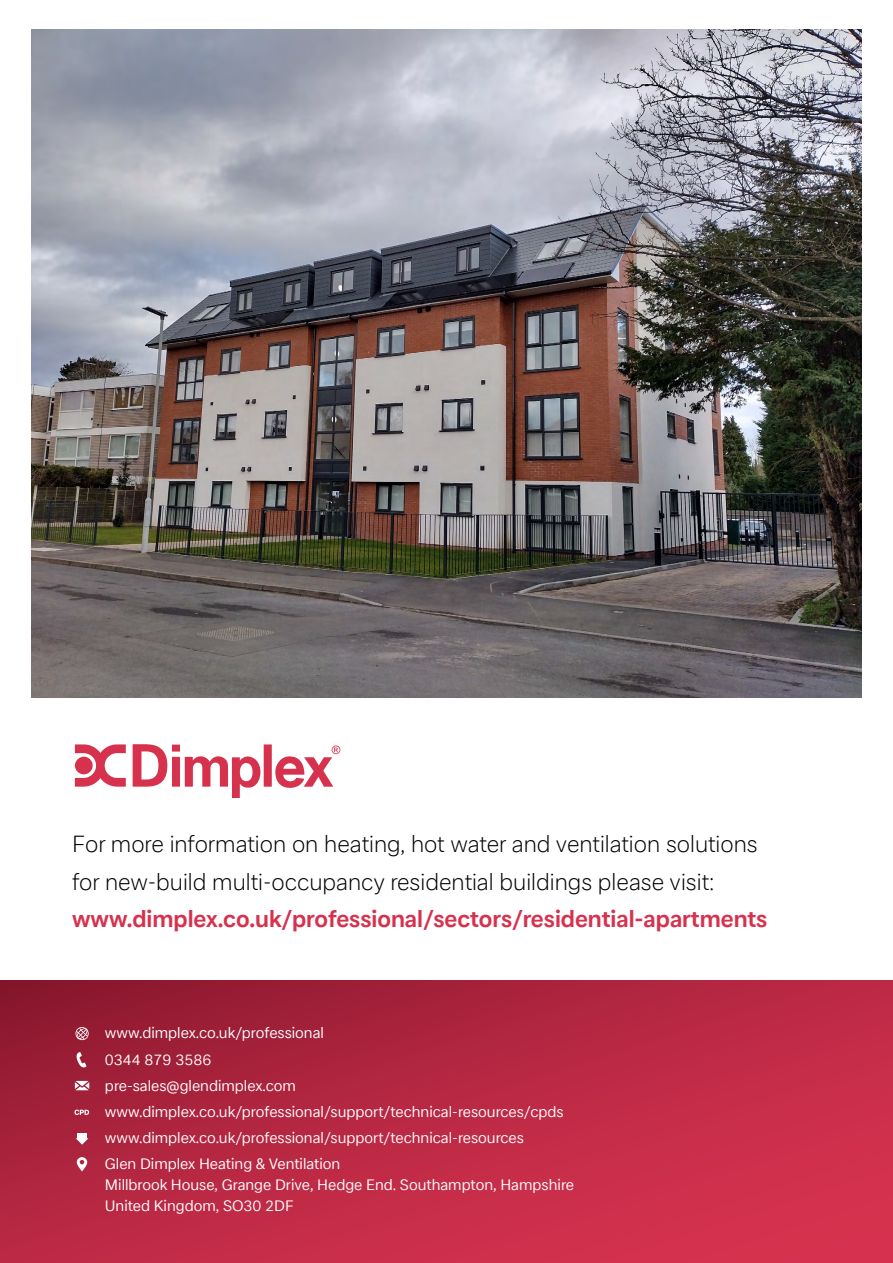
<style>
.page{position:relative;width:893px;height:1263px;background:#fff}
.page>*{position:absolute;margin:0;border:0;box-sizing:border-box;transform-origin:0 0}
.t1{font:300 23.25px/37.5px "Glen Dimplex Sans";color:#000}
.t2{font:700 23.25px "Glen Dimplex Sans";color:#d6324e}
.t3{font:15px/26.1px "Glen Dimplex Sans";color:#fff}
</style>
<div class="page">
<svg style="left:75px;top:744px;width:51px;height:43px"></svg>
<svg style="left:133px;top:744px;width:207px;height:54px"></svg>
<svg style="left:0;top:980px;width:893px;height:283px;background:#b92843"></svg>
<img style="left:31px;top:29px;width:831px;height:668px">
<svg style="left:75px;top:1026px;width:14px;height:15px"></svg>
<svg style="left:77px;top:1052px;width:9px;height:15px"></svg>
<svg style="left:75px;top:1081px;width:14px;height:9px"></svg>
<svg style="left:74px;top:1109px;width:15px;height:6px"></svg>
<div style="left:78px;top:1133px;width:9px;height:7px;background:#fff"></div>
<svg style="left:76px;top:1138px;width:12px;height:7px"></svg>
<svg style="left:77px;top:1157px;width:10px;height:14px"></svg>
<h1 class="t1" style="left:72px;top:825px;width:687px">For more information on heating, hot water and ventilation solutions for new-build multi-occupancy residential buildings please visit:</h1>
<h1 class="t2" style="left:72px;top:905px;width:697px">www.dimplex.co.uk/professional/sectors/residential-apartments</h1>
<p class="t3" style="left:105px;top:1020px;width:460px">www.dimplex.co.uk/professional<br>0344 879 3586<br>pre-sales@glendimplex.com www.dimplex.co.uk/professional/support/technical-resources/cpds www.dimplex.co.uk/professional/support/technical-resources<br>Glen Dimplex Heating &amp; Ventilation</p>
<p class="t3" style="left:105px;top:1174px;width:471px;line-height:21px">Millbrook House, Grange Drive, Hedge End. Southampton, Hampshire<br>United Kingdom, SO30 2DF</p>
</div>
